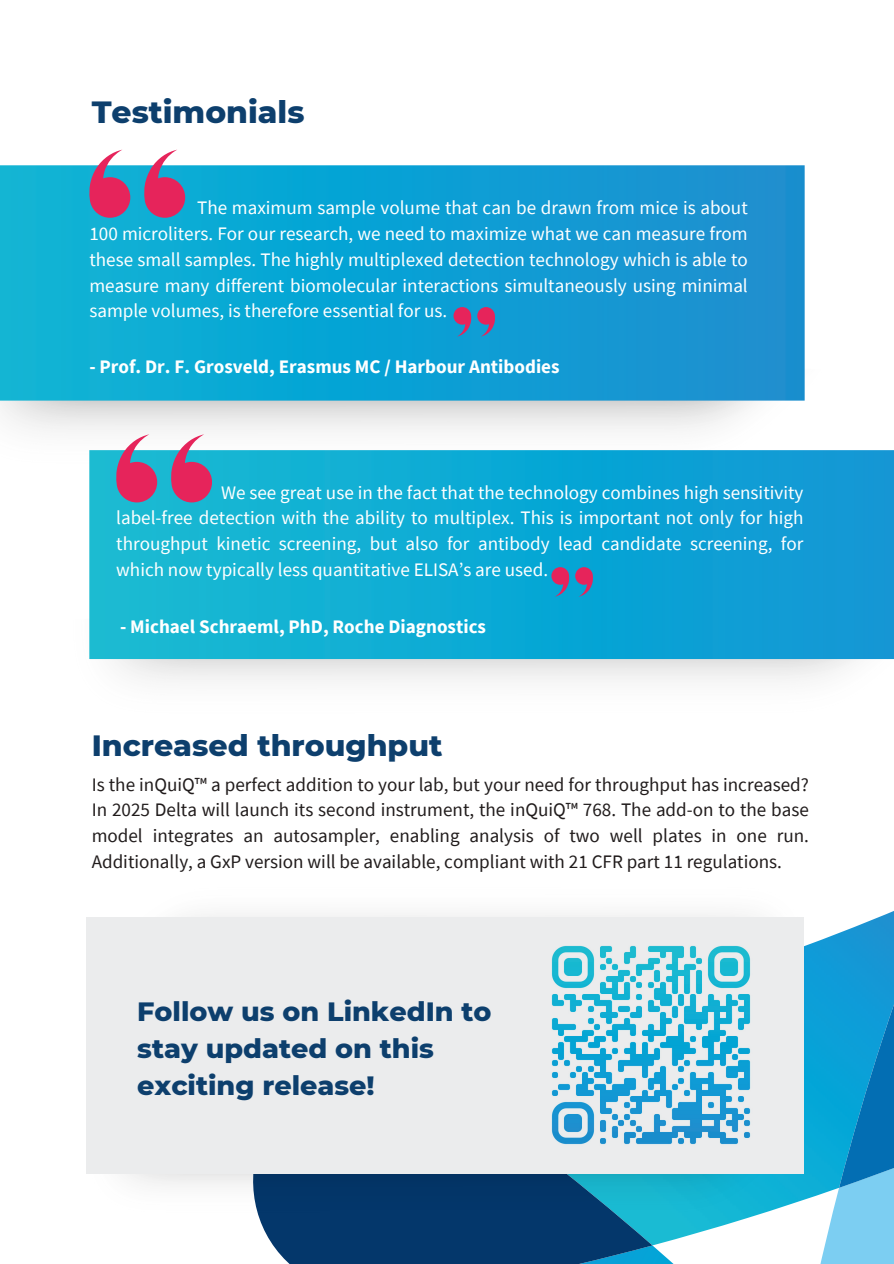
<style>
.page{position:relative;width:894px;height:1264px;background:#fff}
.page>*{position:absolute;margin:0;border:0;box-sizing:border-box;transform-origin:0 0}
.t1{font:800 31.35px "Montserrat";color:#0d3f6d}
.t2{font:800 30px "Montserrat";color:#0d3f6d}
.t3{font:800 27px/37.2px "Montserrat";color:#0d3f6d}
.t4{font:19.05px/25.8px "Source Sans Pro";color:#fff;text-align:justify}
.t5{font:19.05px/25.8px "Source Sans Pro";color:#211c1c;text-align:justify}
.t6{font:700 19.05px "Source Sans Pro";color:#fff}
</style>
<div class="page">
<img style="left:0;top:340px;width:805px;height:90px">
<img style="left:0;top:165px;width:804px;height:235px">
<svg style="left:89px;top:150px;width:41px;height:68px"></svg>
<svg style="left:144px;top:150px;width:41px;height:68px"></svg>
<svg style="left:477px;top:307px;width:18px;height:29px"></svg>
<svg style="left:453px;top:307px;width:18px;height:29px"></svg>
<img style="left:652px;top:1245px;width:21px;height:18px">
<svg style="left:261px;top:1224px;width:391px;height:39px;background:#0c4375"></svg>
<svg style="left:803px;top:911px;width:90px;height:352px;background:#37a9da"></svg>
<img style="left:89px;top:450px;width:804px;height:209px">
<svg style="left:116px;top:434px;width:41px;height:68px"></svg>
<svg style="left:171px;top:434px;width:41px;height:68px"></svg>
<svg style="left:575px;top:567px;width:17px;height:29px"></svg>
<svg style="left:551px;top:567px;width:18px;height:29px"></svg>
<img style="left:86px;top:1111px;width:726px;height:113px">
<img style="left:201px;top:911px;width:613px;height:76px">
<div style="left:86px;top:917px;width:717px;height:255px;background:#ebeced"></div>
<img style="left:551px;top:945px;width:200px;height:200px">
<h1 class="t1" style="left:92px;top:89px;width:214px">Testimonials</h1>
<p class="t4" style="left:89px;top:194px;width:659px;text-indent:108px">The maximum sample volume that can be drawn from mice is about 100 microliters. For our research, we need to maximize what we can measure from these small samples. The highly multiplexed detection technology which is able to measure many different biomolecular interactions simultaneously using minimal sample volumes, is therefore essential for us.</p>
<p class="t6" style="left:89px;top:353px;width:471px">- Prof. Dr. F. Grosveld, Erasmus MC / Harbour Antibodies</p>
<p class="t4" style="left:116px;top:479px;width:688px;text-indent:105px">We see great use in the fact that the technology combines high sensitivity label-free detection with the ability to multiplex. This is important not only for high throughput kinetic screening, but also for antibody lead candidate screening, for which now typically less quantitative ELISA’s are used.</p>
<p class="t6" style="left:120px;top:614px;width:367px">- Michael Schraeml, PhD, Roche Diagnostics</p>
<h2 class="t2" style="left:92px;top:723px;width:352px">Increased throughput</h2>
<p class="t5" style="left:92px;top:771px;width:718px">Is the inQuiQ™ a perfect addition to your lab, but your need for throughput has increased?<br>In 2025 Delta will launch its second instrument, the inQuiQ™ 768. The add-on to the base model integrates an autosampler, enabling analysis of two well plates in one run.<br>Additionally, a GxP version will be available, compliant with 21 CFR part 11 regulations.</p>
<h3 class="t3" style="left:137px;top:991px;width:356px">Follow us on LinkedIn to stay updated on this exciting release!</h3>
</div>
